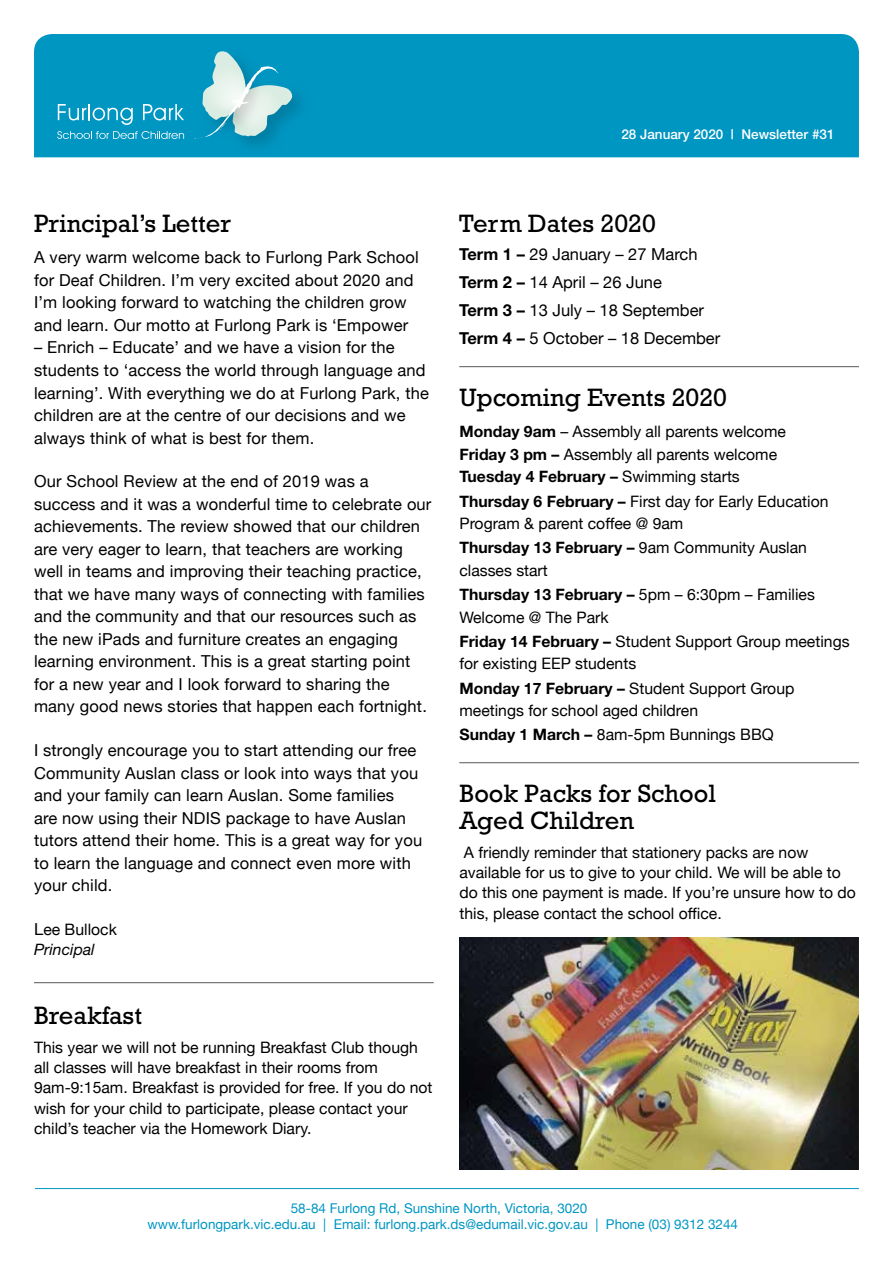
<style>
.page{position:relative;width:893px;height:1263px;background:#fff}
.page>*{position:absolute;margin:0;border:0;box-sizing:border-box;transform-origin:0 0}
.t1{font:25.5px/27px "M Rockwell";color:#000}
.t2{font:16.5px/22.5px "Helvetica Neue";letter-spacing:.01em;color:#000}
.t3{font:15.75px/20.2px "Helvetica Neue";color:#000}
.t4{font:13.5px/16.5px "Helvetica Neue";color:#0096c2;text-align:center}
.t5{font:500 13.5px "Helvetica Neue";color:#fff}
.s1{font-size:16.5px}
.s2{font-style:italic}
.s3{font-weight:700}
</style>
<div class="page">
<div style="left:34px;top:34px;width:825px;height:123px;background:#0096c2"></div>
<img style="left:228px;top:81px;width:83px;height:74px">
<img style="left:198px;top:48px;width:67px;height:3px">
<svg style="left:194px;top:51px;width:99px;height:88px"></svg>
<svg style="left:58px;top:104px;width:75px;height:21px"></svg>
<svg style="left:143px;top:104px;width:41px;height:16px"></svg>
<svg style="left:57px;top:131px;width:127px;height:8px"></svg>
<hr style="left:34px;top:982px;width:400px;height:1px;background:#575756">
<hr style="left:459px;top:366px;width:400px;height:1px;background:#575756">
<hr style="left:459px;top:762px;width:400px;height:1px;background:#575756">
<hr style="left:35px;top:1188px;width:824px;height:1px;background:#0096c2">
<img style="left:459px;top:937px;width:400px;height:232px">
<p class="t5" style="left:621px;top:126px;width:215px">28 January 2020 | Newsletter #31</p>
<h1 class="t1" style="left:34px;top:210px;width:199px">Principal’s Letter</h1>
<p class="t2" style="left:34px;top:247px;width:386px">A very warm welcome back to Furlong Park School for Deaf Children. I’m very excited about 2020 and I’m looking forward to watching the children grow and learn. Our motto at Furlong Park is ‘Empower</p>
<p class="t2" style="left:34px;top:337px;width:396px">– Enrich – Educate’ and we have a vision for the students to ‘access the world through language and learning’. With everything we do at Furlong Park, the children are at the centre of our decisions and we always think of what is best for them.</p>
<p class="t2" style="left:34px;top:471px;width:399px">Our School Review at the end of 2019 was a success and it was a wonderful time to celebrate our achievements. The review showed that our children are very eager to learn, that teachers are working well in teams and improving their teaching practice, that we have many ways of connecting with families and the community and that our resources such as the new iPads and furniture creates an engaging learning environment. This is a great starting point for a new year and I look forward to sharing the many good news stories that happen each fortnight.</p>
<p class="t2" style="left:34px;top:740px;width:390px">I strongly encourage you to start attending our free Community Auslan class or look into ways that you and your family can learn Auslan. Some families<br>are now using their NDIS package to have Auslan tutors attend their home. This is a great way for you to learn the language and connect even more with your child.</p>
<p class="t3" style="left:34px;top:920px;width:84px"><span class="s1">L</span>ee Bullock<br><span class="s2">Principal</span></p>
<h1 class="t1" style="left:34px;top:1002px;width:110px">Breakfast</h1>
<p class="t3" style="left:34px;top:1038px;width:400px">This year we will not be running Breakfast Club though all classes will have breakfast in their rooms from 9am-9:15am. Breakfast is provided for free. If you do not wish for your child to participate, please contact your child’s teacher via the Homework Diary.</p>
<h1 class="t1" style="left:459px;top:210px;width:198px">Term Dates 2020</h1>
<p class="t2" style="left:459px;top:241px;width:263px;line-height:28px"><span class="s3">Term 1 –</span> 29 January – 27 March<br><span class="s3">Term 2 –</span> 14 April – 26 June<br><span class="s3">Term 3 –</span> 13 July – 18 September<br><span class="s3">Term 4 –</span> 5 October – 18 December</p>
<h1 class="t1" style="left:459px;top:384px;width:269px">Upcoming Events 2020</h1>
<p class="t3" style="left:459px;top:421px;width:328px;line-height:22.5px"><span class="s3">Monday 9am</span> – Assembly all parents welcome<br><span class="s3">Friday 3 pm –</span> Assembly all parents welcome<br><span class="s3">Tuesday 4 February –</span> Swimming starts</p>
<p class="t3" style="left:459px;top:491px;width:371px;line-height:22.5px"><span class="s3">Thursday 6 February –</span> First day for Early Education<br>Program &amp; parent coffee @ 9am</p>
<p class="t3" style="left:459px;top:537px;width:349px;line-height:22.5px"><span class="s3">Thursday 13 February –</span> 9am Community Auslan classes start</p>
<p class="t3" style="left:459px;top:584px;width:357px;line-height:22.5px"><span class="s3">Thursday 13 February –</span> 5pm – 6:30pm – Families<br>Welcome @ The Park</p>
<p class="t3" style="left:459px;top:631px;width:392px;line-height:22.5px"><span class="s3">Friday 14 February –</span> Student Support Group meetings for existing EEP students</p>
<p class="t3" style="left:459px;top:678px;width:336px;line-height:22.5px"><span class="s3">Monday 17 February –</span> Student Support Group meetings for school aged children</p>
<p class="t3" style="left:459px;top:725px;width:316px"><span class="s3">Sunday 1 March –</span> 8am-5pm Bunnings BBQ</p>
<h1 class="t1" style="left:459px;top:780px;width:258px">Book Packs for School<br>Aged Children</h1>
<p class="t3" style="left:459px;top:843px;width:398px">A friendly reminder that stationery packs are now available for us to give to your child. We will be able to do this one payment is made. If you’re unsure how to do this, please contact the school office.</p>
<p class="t4" style="left:148px;top:1200px;width:592px">58-84 Furlong Rd, Sunshine North, Victoria, 3020<br>www.furlongpark.vic.edu.au | Email: furlong.park.ds@edumail.vic.gov.au | Phone (03) 9312 3244</p>
</div>
